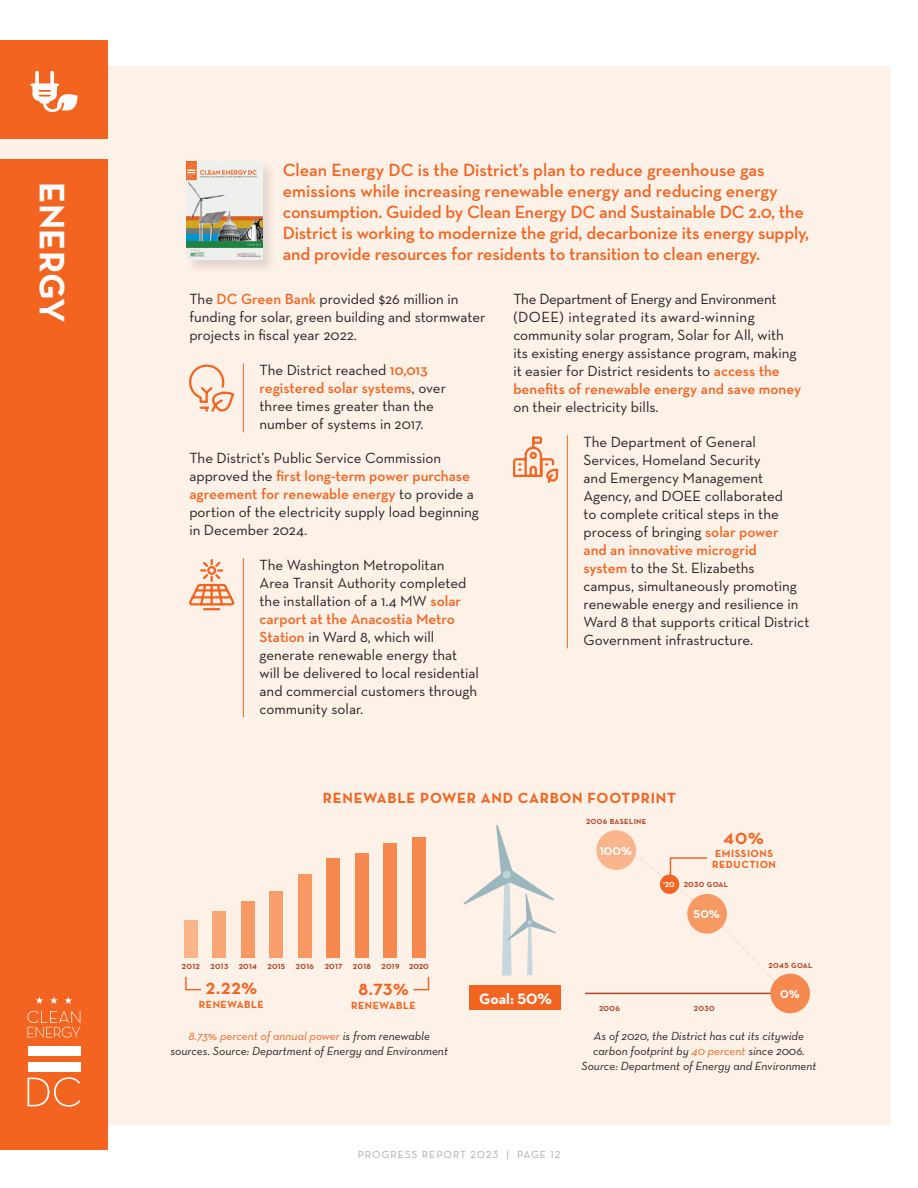
<style>
.page{position:relative;width:918px;height:1188px;background:#fff}
.page>*{position:absolute;margin:0;border:0;box-sizing:border-box;transform-origin:0 0}
.t1{font:700 36px "Neutraface Text";letter-spacing:.005em;color:#fff}
.Bold_intro_copy{font:600 18px/21px "Neutraface Text";letter-spacing:-.01em;color:#f36421}
.Body_copy{font:700 16.5px "Neutraface Text";color:#f36421}
.Topic_Goal{font:700 15.3px "Neutraface Text";color:#fff}
.Body__indented_with{font:15px/18px "Neutraface Text";color:#231f20}
.Body_copy-2{font:15px/18px "Neutraface Text";color:#231f20}
.Body_copy-3{font:700 15px "Neutraface Text";letter-spacing:.05em;color:#f36421}
.Infographic_explanat{font:italic 12px/15px "Neutraface Text";color:#231f20;text-align:center}
.Body_copy-4{font:700 11.55px "Neutraface Text";color:#fff}
.Body_copy-5{font:700 10.5px/10.5px "Neutraface Text";letter-spacing:.05em;color:#f36421}
.t2{font:10.5px "Neutraface Text";letter-spacing:.1em;color:#a8a9ad}
.Body_copy-6{font:700 7.5px "Neutraface Text";letter-spacing:.05em;color:#b04427}
.Body_copy-7{font:700 7.5px "Neutraface Text";color:#fff}
.s1{font-weight:600;color:#f36421}
.s2{color:#f36421}
</style>
<div class="page">
<div style="left:0;top:66px;width:889px;height:1058px;background:#fef1e7"></div>
<hr style="left:243px;top:363px;width:1px;height:69px;background:#f36421">
<hr style="left:243px;top:558px;width:1px;height:159px;background:#f36421">
<hr style="left:567px;top:435px;width:1px;height:213px;background:#f36421">
<svg style="left:189px;top:364px;width:46px;height:48px"></svg>
<svg style="left:189px;top:559px;width:46px;height:51px"></svg>
<svg style="left:513px;top:436px;width:46px;height:47px"></svg>
<div style="left:0;top:159px;width:108px;height:991px;background:#f36421"></div>
<div style="left:0;top:40px;width:108px;height:99px;background:#f36421"></div>
<svg style="left:30px;top:71px;width:48px;height:41px"></svg>
<div style="left:28px;top:1046px;width:52px;height:9px;background:#fff"></div>
<div style="left:28px;top:1062px;width:52px;height:9px;background:#fff"></div>
<svg style="left:28px;top:1077px;width:52px;height:30px"></svg>
<svg style="left:50px;top:997px;width:8px;height:7px"></svg>
<svg style="left:64px;top:997px;width:8px;height:7px"></svg>
<svg style="left:36px;top:997px;width:7px;height:7px"></svg>
<svg style="left:28px;top:1011px;width:52px;height:27px"></svg>
<div style="left:470px;top:986px;width:91px;height:24px;background:#f36421"></div>
<div style="left:327px;top:859px;width:13px;height:99px;background:#f5894f"></div>
<div style="left:355px;top:853px;width:13px;height:105px;background:#f5894f"></div>
<div style="left:384px;top:843px;width:13px;height:114px;background:#f5894f"></div>
<div style="left:412px;top:837px;width:13px;height:120px;background:#f5894f"></div>
<div style="left:298px;top:874px;width:13px;height:84px;background:#f89863"></div>
<div style="left:270px;top:891px;width:13px;height:67px;background:#f89f6d"></div>
<div style="left:241px;top:901px;width:13px;height:57px;background:#f89863"></div>
<div style="left:213px;top:912px;width:13px;height:46px;background:#f8a676"></div>
<div style="left:184px;top:920px;width:13px;height:38px;background:#fab58a"></div>
<svg style="left:463px;top:825px;width:94px;height:151px"></svg>
<div style="left:186px;top:161px;width:91px;height:113px;background:#231f20;opacity:.13"></div>
<img style="left:187px;top:162px;width:76px;height:98px">
<hr style="left:585px;top:993px;width:209px;height:1px;background:#b04529">
<div style="left:596px;top:830px;width:40px;height:40px;background:#fab58c;border-radius:50%"></div>
<div style="left:770px;top:974px;width:40px;height:39px;background:#f5894f;border-radius:50%"></div>
<svg style="left:618px;top:840px;width:167px;height:152px"></svg>
<div style="left:660px;top:875px;width:19px;height:19px;background:#f36421;border-radius:50%"></div>
<svg style="left:413px;top:976px;width:17px;height:15px"></svg>
<svg style="left:185px;top:976px;width:16px;height:15px"></svg>
<h1 class="t1" style="left:75px;top:182px;width:142px;rotate:90deg">ENERGY</h1>
<p class="Bold_intro_copy" style="left:283px;top:159px;width:528px">Clean Energy DC is the District’s plan to reduce greenhouse gas emissions while increasing renewable energy and reducing energy consumption. Guided by Clean Energy DC and Sustainable DC 2.0, the District is working to modernize the grid, decarbonize its energy supply, and provide resources for residents to transition to clean energy.</p>
<p class="Body_copy-2" style="left:189px;top:290px;width:298px">The <span class="s1">DC Green Bank</span> provided $26 million in funding for solar, green building and stormwater projects in fiscal year 2022.</p>
<p class="Body__indented_with" style="left:260px;top:361px;width:188px">The District reached <span class="s1">10,013 registered solar systems</span>, over three times greater than the number of systems in 2017.</p>
<p class="Body_copy-2" style="left:189px;top:448px;width:291px">The District’s Public Service Commission approved the <span class="s1">first long-term power purchase agreement for renewable energy</span> to provide a portion of the electricity supply load beginning in December 2024.</p>
<p class="Body__indented_with" style="left:260px;top:555px;width:221px">The Washington Metropolitan<br>Area Transit Authority completed the installation of a 1.4 MW <span class="s1">solar carport at the Anacostia Metro<br>Station</span> in Ward 8, which will generate renewable energy that will be delivered to local residential and commercial customers through community solar.</p>
<p class="Body_copy-2" style="left:513px;top:290px;width:289px">The Department of Energy and Environment (DOEE) integrated its award-winning community solar program, Solar for All, with its existing energy assistance program, making it easier for District residents to <span class="s1">access the benefits of renewable energy and save money </span>on their electricity bills.</p>
<p class="Body__indented_with" style="left:584px;top:433px;width:227px">The Department of General<br>Services, Homeland Security<br>and Emergency Management<br>Agency, and DOEE collaborated<br>to complete critical steps in the process of bringing <span class="s1">solar power<br>and an innovative microgrid<br>system</span> to the St. Elizabeths<br>campus, simultaneously promoting renewable energy and resilience in<br>Ward 8 that supports critical District<br>Government infrastructure.</p>
<p class="Body_copy-3" style="left:323px;top:788px;width:355px">RENEWABLE POWER AND CARBON FOOTPRINT</p>
<p class="Body_copy-6" style="left:182px;top:961px;width:19px">2012</p>
<p class="Body_copy-6" style="left:210px;top:961px;width:19px">2013</p>
<p class="Body_copy-6" style="left:239px;top:962px;width:20px">2014</p>
<p class="Body_copy-6" style="left:267px;top:961px;width:19px">2015</p>
<p class="Body_copy-6" style="left:296px;top:962px;width:20px">2016</p>
<p class="Body_copy-6" style="left:325px;top:962px;width:19px">2017</p>
<p class="Body_copy-6" style="left:353px;top:962px;width:20px">2018</p>
<p class="Body_copy-6" style="left:381px;top:961px;width:20px">2019</p>
<p class="Body_copy-6" style="left:409px;top:961px;width:21px">2020</p>
<p class="Body_copy" style="left:206px;top:978px;width:53px">2.22%</p>
<p class="Body_copy-5" style="left:199px;top:999px;width:66px">RENEWABLE</p>
<p class="Body_copy" style="left:358px;top:979px;width:52px">8.73%</p>
<p class="Body_copy-5" style="left:351px;top:1001px;width:66px">RENEWABLE</p>
<p class="Infographic_explanat" style="left:171px;top:1029px;width:279px"><span class="s2">8.73% percent of annual power</span> is from renewable sources. Source: Department of Energy and Environment</p>
<p class="Topic_Goal" style="left:479px;top:989px;width:74px">Goal: 50%</p>
<p class="Body_copy-6" style="left:586px;top:816px;width:61px">2006 BASELINE</p>
<p class="Body_copy-4" style="left:600px;top:843px;width:34px">100%</p>
<p class="Body_copy-7" style="left:663px;top:880px;width:13px">‘20</p>
<p class="Body_copy" style="left:724px;top:827px;width:42px">40%</p>
<p class="Body_copy-5" style="left:712px;top:848px;width:65px">EMISSIONS<br>REDUCTION</p>
<p class="Body_copy-6" style="left:684px;top:879px;width:46px">2030 GOAL</p>
<p class="Body_copy-4" style="left:694px;top:907px;width:28px">50%</p>
<p class="Body_copy-6" style="left:769px;top:961px;width:45px">2045 GOAL</p>
<p class="Body_copy-4" style="left:780px;top:987px;width:21px">0%</p>
<p class="Body_copy-6" style="left:599px;top:1003px;width:23px">2006</p>
<p class="Body_copy-6" style="left:694px;top:1003px;width:22px">2030</p>
<p class="Infographic_explanat" style="left:582px;top:1029px;width:237px">As of 2020, the District has cut its citywide carbon footprint by <span class="s2">40 percent</span> since 2006.<br>Source: Department of Energy and Environment</p>
<p class="t2" style="left:358px;top:1148px;width:204px">PROGRESS REPORT 2023 | PAGE 12</p>
</div>
